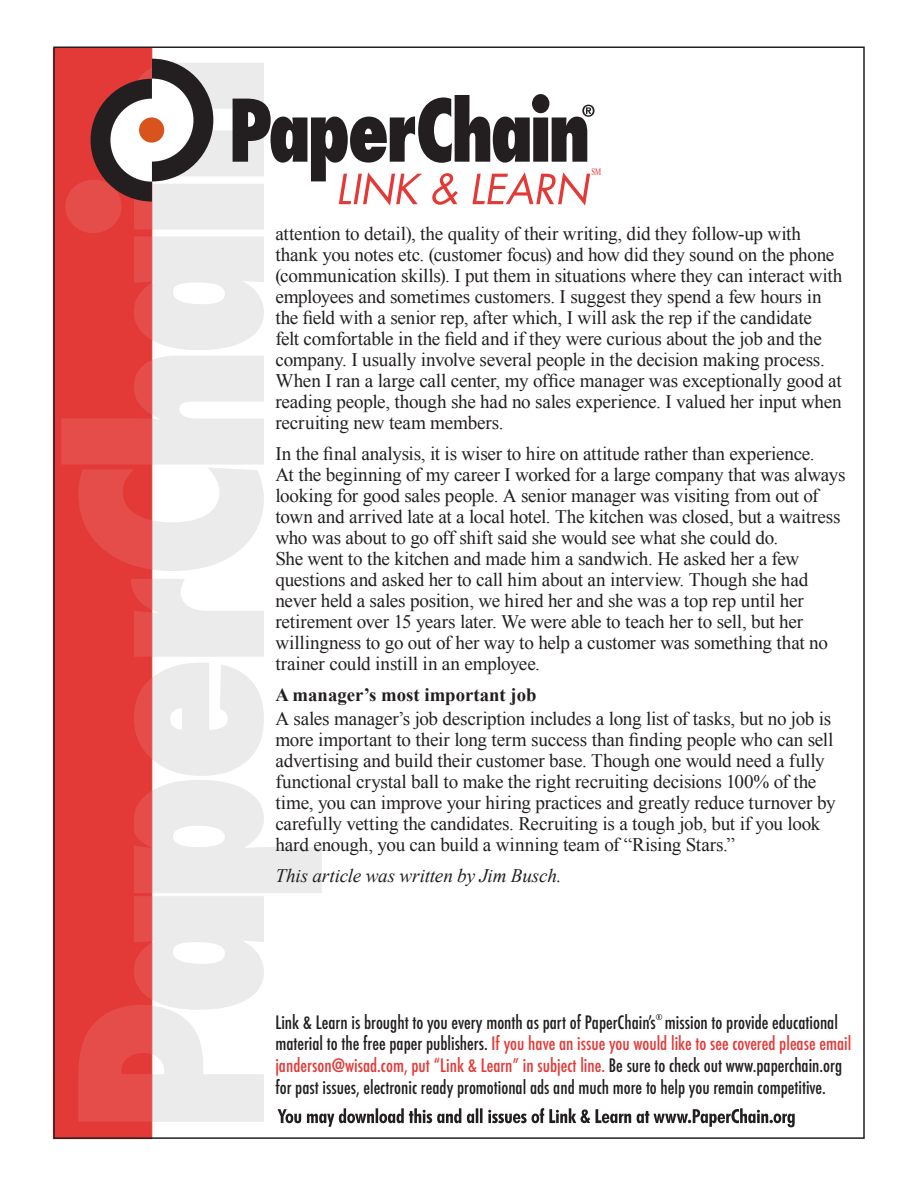
<style>
.page{position:relative;width:918px;height:1188px;background:#fff}
.page>*{position:absolute;margin:0;border:0;box-sizing:border-box;transform-origin:0 0}
.Body{font:19.2px/21px "Times New Roman";letter-spacing:-.01em;color:#231f20}
.Body-2{font:italic 19.2px "Times New Roman";letter-spacing:-.01em;color:#231f20}
.SubHead{font:700 18.75px "Times New Roman";color:#231f20}
.t1{font:500 condensed 18px/21.6px "Futura";color:#231f20}
.t2{font:9.75px "Times";color:#e33a38;scale:.7 1}
.t3{font:500 condensed 7.8px "Futura";color:#231f20}
.s1{color:#e33a38}
</style>
<div class="page">
<div style="left:53px;top:48px;width:99px;height:1091px;background:#e33a38"></div>
<svg style="left:61px;top:63px;width:261px;height:1059px"></svg>
<svg style="left:91px;top:59px;width:122px;height:143px"></svg>
<div style="left:139px;top:117px;width:25px;height:26px;background:#d9531c;border-radius:50%"></div>
<svg style="left:233px;top:94px;width:362px;height:112px"></svg>
<svg style="left:278px;top:1108px;width:517px;height:19px"></svg>
<p class="t2" style="left:591px;top:163px;width:15px">SM</p>
<p class="Body" style="left:275px;top:223px;width:568px">attention to detail), the quality of their writing, did they follow-up with thank you notes etc. (customer focus) and how did they sound on the phone (communication skills). I put them in situations where they can interact with employees and sometimes customers. I suggest they spend a few hours in the field with a senior rep, after which, I will ask the rep if the candidate<br>felt comfortable in the field and if they were curious about the job and the company. I usually involve several people in the decision making process.<br>When I ran a large call center, my office manager was exceptionally good at reading people, though she had no sales experience. I valued her input when recruiting new team members.</p>
<p class="Body" style="left:275px;top:443px;width:572px">In the final analysis, it is wiser to hire on attitude rather than experience.<br>At the beginning of my career I worked for a large company that was always looking for good sales people. A senior manager was visiting from out of town and arrived late at a local hotel. The kitchen was closed, but a waitress who was about to go off shift said she would see what she could do.<br>She went to the kitchen and made him a sandwich. He asked her a few questions and asked her to call him about an interview. Though she had never held a sales position, we hired her and she was a top rep until her retirement over 15 years later. We were able to teach her to sell, but her willingness to go out of her way to help a customer was something that no trainer could instill in an employee.</p>
<p class="SubHead" style="left:275px;top:681px;width:263px">A manager’s most important job</p>
<p class="Body" style="left:275px;top:708px;width:562px">A sales manager’s job description includes a long list of tasks, but no job is more important to their long term success than finding people who can sell advertising and build their customer base. Though one would need a fully functional crystal ball to make the right recruiting decisions 100% of the time, you can improve your hiring practices and greatly reduce turnover by carefully vetting the candidates. Recruiting is a tough job, but if you look hard enough, you can build a winning team of “Rising Stars.”</p>
<p class="Body-2" style="left:275px;top:862px;width:288px">This article was written by Jim Busch.</p>
<p class="t1" style="left:275px;top:1011px;width:382px">Link &amp; Learn is brought to you every month as part of PaperChain’s</p>
<p class="t3" style="left:656px;top:1012px;width:8px">®</p>
<p class="t1" style="left:275px;top:1011px;width:577px;text-indent:390px">mission to provide educational material to the free paper publishers. <span class="s1">If you have an issue you would like to see covered please email janderson@wisad.com, put “Link &amp; Learn” in subject line.</span> Be sure to check out www.paperchain.org for past issues, electronic ready promotional ads and much more to help you remain competitive.</p>
</div>
